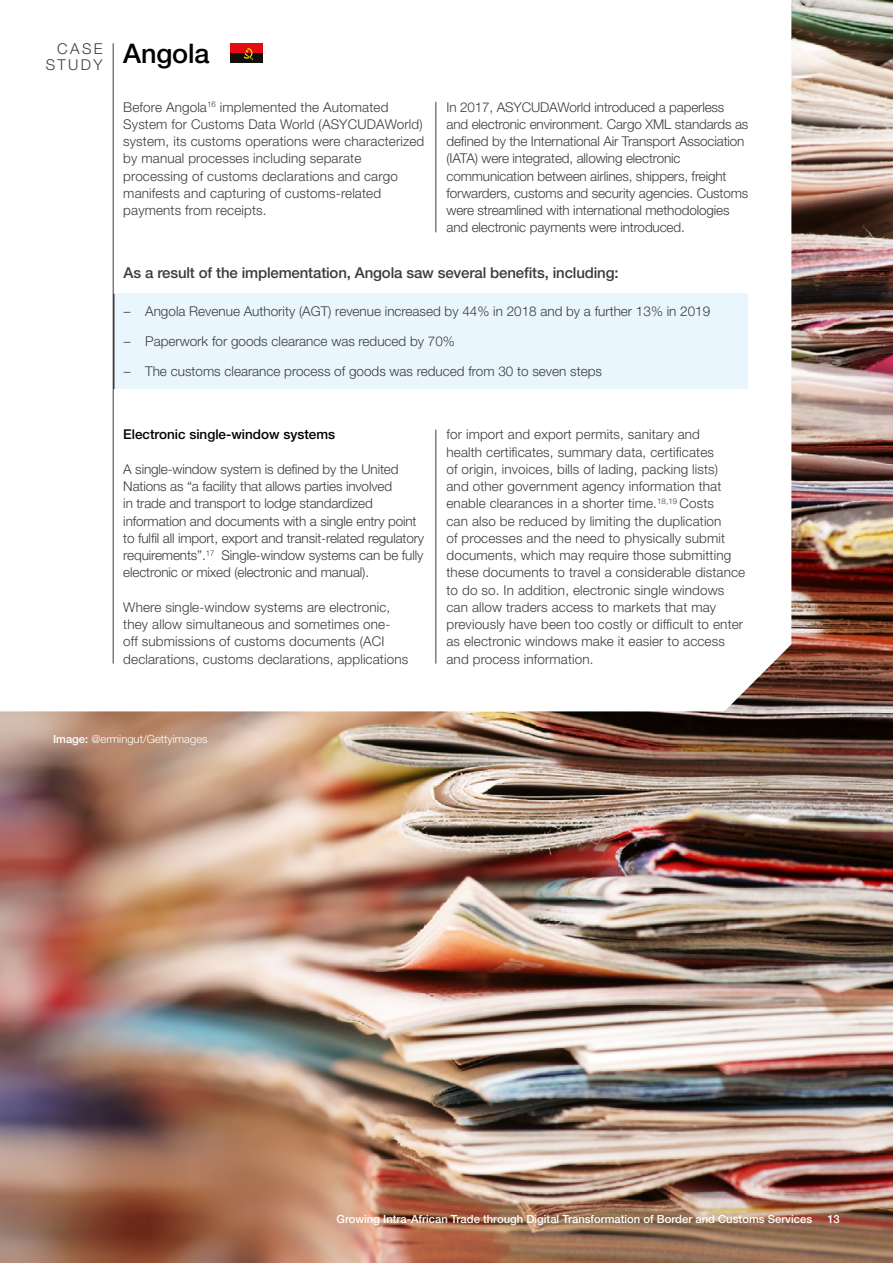
<style>
.page{position:relative;width:893px;height:1263px;background:#fff}
.page>*{position:absolute;margin:0;border:0;box-sizing:border-box;transform-origin:0 0}
.t1{font:500 27px "Helvetica Neue LT Pro";letter-spacing:-.005em;color:#000}
.t2{font:500 15px "Helvetica Neue LT Pro";letter-spacing:-.01em;color:#3c3c3b}
.t3{font:300 15px "Helvetica Neue LT Pro";color:#3c3c3b}
.t4{font:300 13.5px/17.2px "Helvetica Neue LT Pro";letter-spacing:.01em;color:#3c3c3b}
.t5{font:300 13.5px/17.2px "Helvetica Neue LT Pro";letter-spacing:-.01em;color:#3c3c3b}
.t6{font:500 13.5px "Helvetica Neue LT Pro";color:#000}
.t7{font:500 11.25px "Helvetica Neue LT Pro";color:#fff}
.t8{font:300 11.25px "Helvetica Neue LT Pro";color:#fff}
.s1{font-weight:500}
</style>
<div class="page">
<img style="left:0;top:0;width:893px;height:1263px">
<svg style="left:0;top:0;width:791px;height:711px"></svg>
<div style="left:113px;top:294px;width:634px;height:95px;background:#eaf6fe"></div>
<hr style="left:436px;top:102px;width:1px;height:130px;background:#3c3c3b">
<hr style="left:436px;top:430px;width:1px;height:234px;background:#3c3c3b">
<hr style="left:113px;top:43px;width:1px;height:621px;background:#3c3c3b">
<div style="left:231px;top:43px;width:32px;height:10px;background:#e30c13"></div>
<div style="left:231px;top:53px;width:32px;height:10px;background:#12100b"></div>
<svg style="left:244px;top:48px;width:9px;height:12px"></svg>
<p class="t3" style="left:57px;top:39px;width:47px">CASE</p>
<h1 class="t1" style="left:46px;top:37px;width:165px"><sub>STUDY</sub> Angola</h1>
<p class="t4" style="left:123px;top:98px;width:303px">Before Angola<sup>16</sup> implemented the Automated System for Customs Data World (ASYCUDAWorld) system, its customs operations were characterized by manual processes including separate processing of customs declarations and cargo manifests and capturing of customs-related payments from receipts.</p>
<p class="t5" style="left:446px;top:98px;width:303px">In 2017, ASYCUDAWorld introduced a paperless and electronic environment. Cargo XML standards as defined by the International Air Transport Association (IATA) were integrated, allowing electronic communication between airlines, shippers, freight forwarders, customs and security agencies. Customs were streamlined with international methodologies and electronic payments were introduced.</p>
<p class="t2" style="left:124px;top:264px;width:496px">As a result of the implementation, Angola saw several benefits, including:</p>
<p class="t4" style="left:124px;top:303px;width:588px">– Angola Revenue Authority (AGT) revenue increased by 44% in 2018 and by a further 13% in 2019</p>
<p class="t4" style="left:124px;top:333px;width:332px">– Paperwork for goods clearance was reduced by 70%</p>
<p class="t4" style="left:124px;top:363px;width:479px">– The customs clearance process of goods was reduced from 30 to seven steps</p>
<p class="t6" style="left:123px;top:426px;width:213px">Electronic single-window systems</p>
<p class="t5" style="left:123px;top:460px;width:302px">A single-window system is defined by the United Nations as “a facility that allows parties involved<br>in trade and transport to lodge standardized information and documents with a single entry point to fulfil all import, export and transit-related regulatory requirements”.<sup>17</sup> Single-window systems can be fully electronic or mixed (electronic and manual).</p>
<p class="t4" style="left:123px;top:598px;width:286px">Where single-window systems are electronic, they allow simultaneous and sometimes one&shy;off submissions of customs documents (ACI declarations, customs declarations, applications</p>
<p class="t4" style="left:446px;top:426px;width:300px">for import and export permits, sanitary and<br>health certificates, summary data, certificates<br>of origin, invoices, bills of lading, packing lists)<br>and other government agency information that enable clearances in a shorter time.<sup>18,19</sup> Costs<br>can also be reduced by limiting the duplication<br>of processes and the need to physically submit documents, which may require those submitting these documents to travel a considerable distance to do so. In addition, electronic single windows can allow traders access to markets that may previously have been too costly or difficult to enter as electronic windows make it easier to access and process information.</p>
<p class="t8" style="left:53px;top:732px;width:156px"><span class="s1">Image:</span> @ermingut/Gettyimages</p>
<p class="t7" style="left:337px;top:1212px;width:477px">Growing Intra-African Trade through Digital Transformation of Border and Customs Services</p>
<p class="t7" style="left:827px;top:1212px;width:14px">13</p>
</div>
